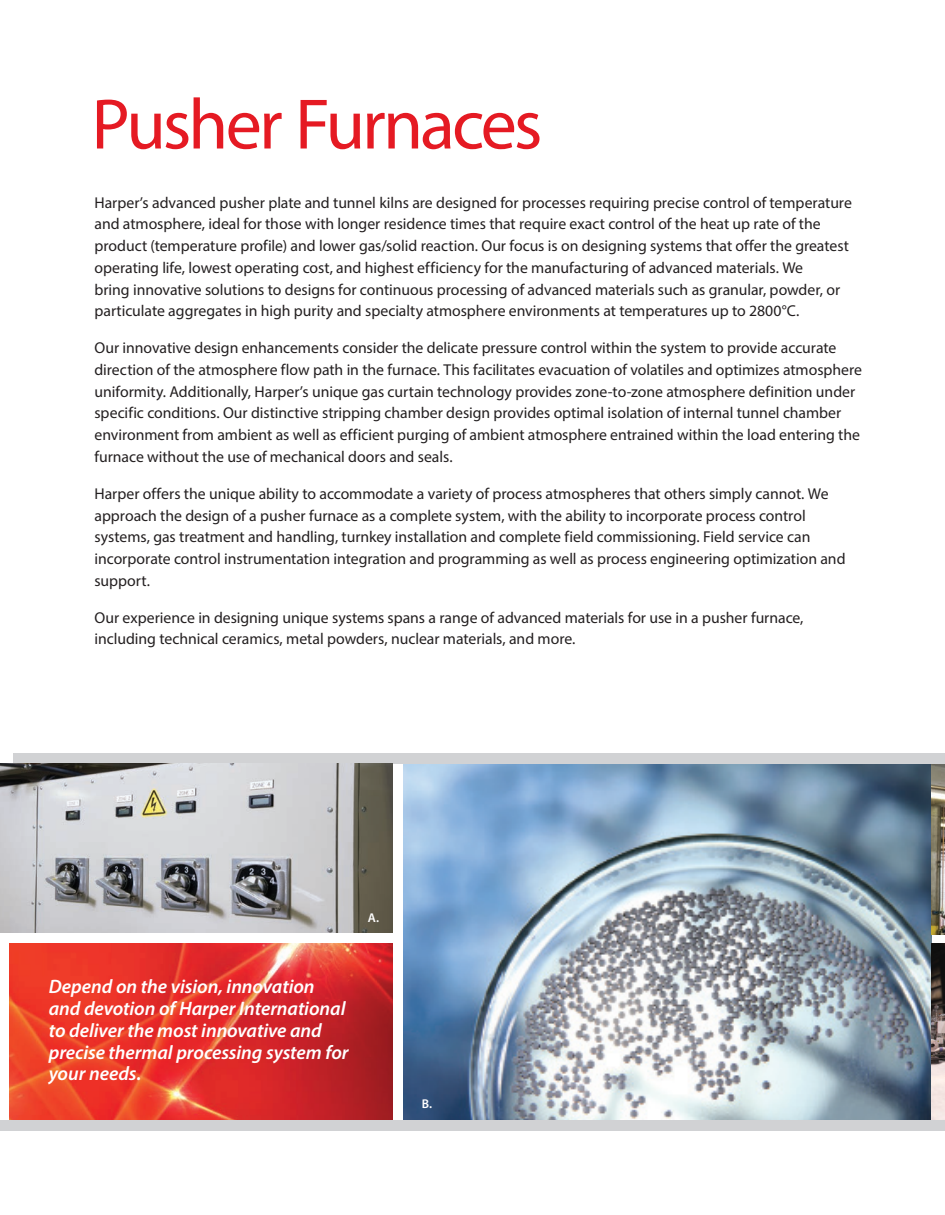
<style>
.page{position:relative;width:945px;height:1215px;background:#fff}
.page>*{position:absolute;margin:0;border:0;box-sizing:border-box;transform-origin:0 0}
.No_Spacing{font:72px "Myriad Pro";letter-spacing:-.04em;color:#e51a23}
.t1{font:italic 600 19.5px/21.8px "Myriad Pro";letter-spacing:-.005em;color:#fff}
.No_Spacing-2{font:15.75px/21.8px "Myriad Pro";letter-spacing:-.005em;color:#231f20}
.t2{font:600 12.75px "Myriad Pro";color:#fff}
</style>
<div class="page">
<img style="left:403px;top:763px;width:529px;height:357px">
<img style="left:932px;top:943px;width:13px;height:177px">
<img style="left:932px;top:763px;width:13px;height:171px">
<img style="left:9px;top:943px;width:384px;height:177px">
<div style="left:932px;top:1120px;width:13px;height:11px;background:#d1d2d4"></div>
<div style="left:0;top:1120px;width:932px;height:11px;background:#d1d2d4"></div>
<div style="left:14px;top:753px;width:931px;height:10px;background:#d1d2d4"></div>
<img style="left:0;top:763px;width:393px;height:170px">
<p class="No_Spacing" style="left:92px;top:80px;width:452px">Pusher Furnaces</p>
<p class="No_Spacing-2" style="left:94px;top:191px;width:759px">Harper’s advanced pusher plate and tunnel kilns are designed for processes requiring precise control of temperature and atmosphere, ideal for those with longer residence times that require exact control of the heat up rate of the product (temperature profile) and lower gas/solid reaction. Our focus is on designing systems that offer the greatest operating life, lowest operating cost, and highest efficiency for the manufacturing of advanced materials. We<br>bring innovative solutions to designs for continuous processing of advanced materials such as granular, powder, or particulate aggregates in high purity and specialty atmosphere environments at temperatures up to 2800°C.</p>
<p class="No_Spacing-2" style="left:94px;top:337px;width:769px">Our innovative design enhancements consider the delicate pressure control within the system to provide accurate direction of the atmosphere flow path in the furnace. This facilitates evacuation of volatiles and optimizes atmosphere uniformity. Additionally, Harper’s unique gas curtain technology provides zone-to-zone atmosphere definition under specific conditions. Our distinctive stripping chamber design provides optimal isolation of internal tunnel chamber environment from ambient as well as efficient purging of ambient atmosphere entrained within the load entering the furnace without the use of mechanical doors and seals.</p>
<p class="No_Spacing-2" style="left:94px;top:482px;width:753px">Harper offers the unique ability to accommodate a variety of process atmospheres that others simply cannot. We approach the design of a pusher furnace as a complete system, with the ability to incorporate process control systems, gas treatment and handling, turnkey installation and complete field commissioning. Field service can incorporate control instrumentation integration and programming as well as process engineering optimization and support.</p>
<p class="No_Spacing-2" style="left:94px;top:606px;width:711px">Our experience in designing unique systems spans a range of advanced materials for use in a pusher furnace, including technical ceramics, metal powders, nuclear materials, and more.</p>
<p class="t2" style="left:368px;top:909px;width:13px">A.</p>
<p class="t1" style="left:49px;top:976px;width:301px">Depend on the vision, innovation and devotion of Harper International to deliver the most innovative and precise thermal processing system for your needs.</p>
<p class="t2" style="left:422px;top:1095px;width:12px">B.</p>
</div>
